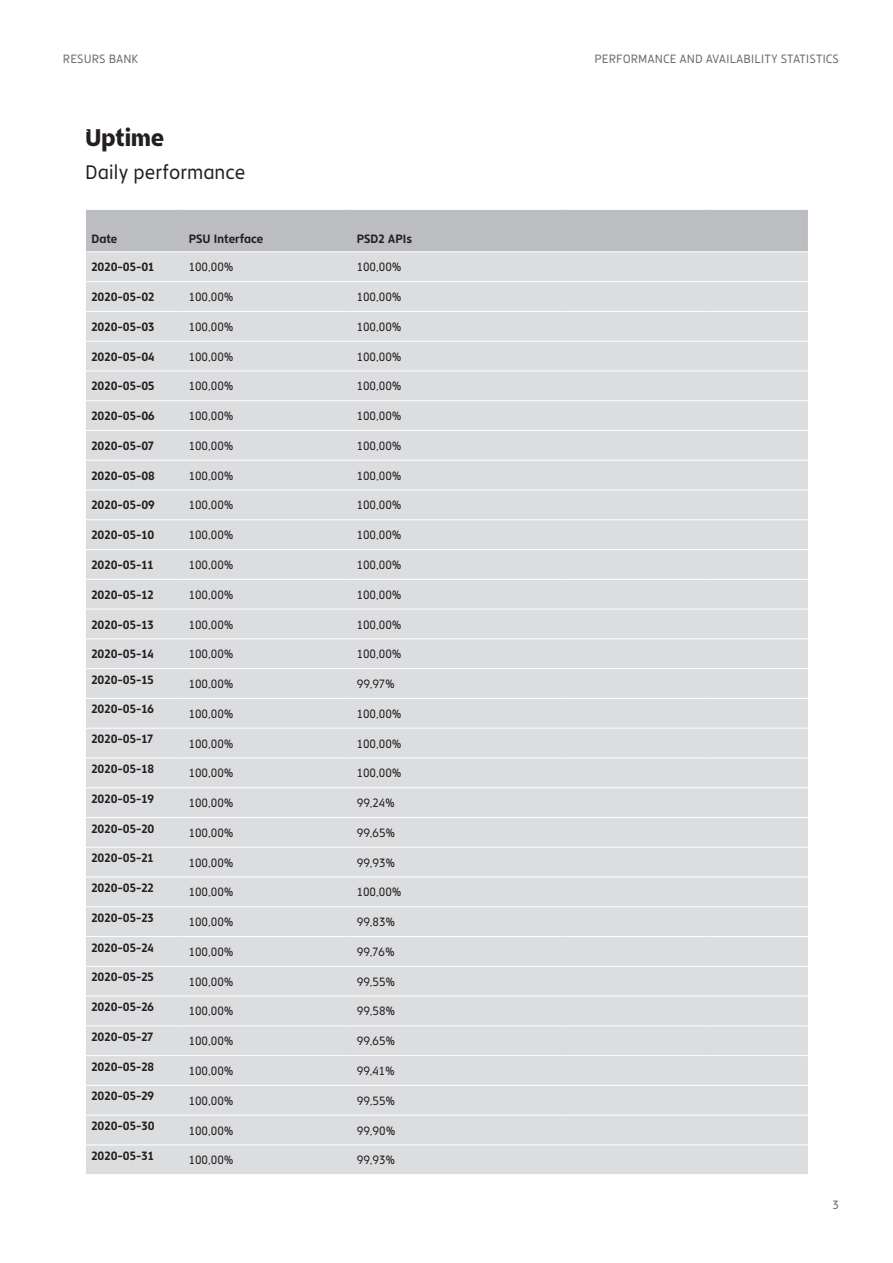
<style>
.page{position:relative;width:893px;height:1263px;background:#fff}
.page>*{position:absolute;margin:0;border:0;box-sizing:border-box;transform-origin:0 0}
.t1{font:24px "Resurs Sans Display";color:#231f20}
.t2{font:19.5px "Resurs Sans";color:#231f20}
.t3{font:12px "Resurs Sans";color:#231f20}
.t4{font:700 12px "Resurs Sans";color:#231f20}
.t5{font:12px "Resurs Sans";color:#6c6d70}
</style>
<div class="page">
<div style="left:86px;top:848px;width:722px;height:326px;background:#dcdddf"></div>
<svg style="left:86px;top:209px;width:722px;height:638px;background:#dbdbdd"></svg>
<hr style="left:183px;top:817px;width:168px;height:1px;background:#fff">
<hr style="left:351px;top:817px;width:217px;height:1px;background:#fff">
<hr style="left:568px;top:817px;width:142px;height:1px;background:#fff">
<hr style="left:710px;top:817px;width:98px;height:1px;background:#fff">
<hr style="left:85px;top:877px;width:98px;height:1px;background:#fff">
<hr style="left:183px;top:877px;width:168px;height:1px;background:#fff">
<hr style="left:351px;top:877px;width:217px;height:1px;background:#fff">
<hr style="left:568px;top:877px;width:142px;height:1px;background:#fff">
<hr style="left:710px;top:877px;width:98px;height:1px;background:#fff">
<hr style="left:85px;top:906px;width:98px;height:1px;background:#fff">
<hr style="left:183px;top:906px;width:168px;height:1px;background:#fff">
<hr style="left:351px;top:906px;width:217px;height:1px;background:#fff">
<hr style="left:568px;top:906px;width:142px;height:1px;background:#fff">
<hr style="left:710px;top:906px;width:98px;height:1px;background:#fff">
<hr style="left:85px;top:936px;width:98px;height:1px;background:#fff">
<hr style="left:183px;top:936px;width:168px;height:1px;background:#fff">
<hr style="left:351px;top:936px;width:217px;height:1px;background:#fff">
<hr style="left:568px;top:936px;width:142px;height:1px;background:#fff">
<hr style="left:710px;top:936px;width:98px;height:1px;background:#fff">
<hr style="left:85px;top:966px;width:98px;height:1px;background:#fff">
<hr style="left:183px;top:966px;width:168px;height:1px;background:#fff">
<hr style="left:351px;top:966px;width:217px;height:1px;background:#fff">
<hr style="left:568px;top:966px;width:142px;height:1px;background:#fff">
<hr style="left:710px;top:966px;width:98px;height:1px;background:#fff">
<hr style="left:85px;top:996px;width:98px;height:1px;background:#fff">
<hr style="left:183px;top:996px;width:168px;height:1px;background:#fff">
<hr style="left:351px;top:996px;width:217px;height:1px;background:#fff">
<hr style="left:568px;top:996px;width:142px;height:1px;background:#fff">
<hr style="left:710px;top:996px;width:98px;height:1px;background:#fff">
<hr style="left:85px;top:1025px;width:98px;height:1px;background:#fff">
<hr style="left:183px;top:1025px;width:168px;height:1px;background:#fff">
<hr style="left:351px;top:1025px;width:217px;height:1px;background:#fff">
<hr style="left:568px;top:1025px;width:142px;height:1px;background:#fff">
<hr style="left:710px;top:1025px;width:98px;height:1px;background:#fff">
<hr style="left:85px;top:1055px;width:98px;height:1px;background:#fff">
<hr style="left:183px;top:1055px;width:168px;height:1px;background:#fff">
<hr style="left:351px;top:1055px;width:217px;height:1px;background:#fff">
<hr style="left:568px;top:1055px;width:142px;height:1px;background:#fff">
<hr style="left:710px;top:1055px;width:98px;height:1px;background:#fff">
<hr style="left:85px;top:1085px;width:98px;height:1px;background:#fff">
<hr style="left:183px;top:1085px;width:168px;height:1px;background:#fff">
<hr style="left:351px;top:1085px;width:217px;height:1px;background:#fff">
<hr style="left:568px;top:1085px;width:142px;height:1px;background:#fff">
<hr style="left:710px;top:1085px;width:98px;height:1px;background:#fff">
<hr style="left:85px;top:1115px;width:98px;height:1px;background:#fff">
<hr style="left:183px;top:1115px;width:168px;height:1px;background:#fff">
<hr style="left:351px;top:1115px;width:217px;height:1px;background:#fff">
<hr style="left:568px;top:1115px;width:142px;height:1px;background:#fff">
<hr style="left:710px;top:1115px;width:98px;height:1px;background:#fff">
<hr style="left:85px;top:1144px;width:98px;height:1px;background:#fff">
<hr style="left:183px;top:1144px;width:168px;height:1px;background:#fff">
<hr style="left:351px;top:1144px;width:217px;height:1px;background:#fff">
<hr style="left:568px;top:1144px;width:142px;height:1px;background:#fff">
<hr style="left:710px;top:1144px;width:98px;height:1px;background:#fff">
<p class="t5" style="left:63px;top:51px;width:77px">RESURS BANK</p>
<p class="t1" style="left:85px;top:122px;width:81px">Uptime</p>
<p class="t2" style="left:85px;top:160px;width:162px">Daily performance</p>
<p class="t4" style="left:91px;top:232px;width:28px">Date</p>
<p class="t4" style="left:189px;top:232px;width:76px">PSU Interface</p>
<p class="t4" style="left:357px;top:232px;width:57px">PSD2 APIs</p>
<p class="t4" style="left:91px;top:260px;width:64px">2020-05-01</p>
<p class="t3" style="left:189px;top:260px;width:46px">100,00%</p>
<p class="t3" style="left:357px;top:260px;width:46px">100,00%</p>
<p class="t4" style="left:91px;top:289px;width:65px">2020-05-02</p>
<p class="t3" style="left:189px;top:289px;width:46px">100,00%</p>
<p class="t3" style="left:357px;top:289px;width:46px">100,00%</p>
<p class="t4" style="left:91px;top:319px;width:65px">2020-05-03</p>
<p class="t3" style="left:189px;top:319px;width:46px">100,00%</p>
<p class="t3" style="left:357px;top:319px;width:46px">100,00%</p>
<p class="t4" style="left:91px;top:349px;width:64px">2020-05-04</p>
<p class="t3" style="left:189px;top:349px;width:46px">100,00%</p>
<p class="t3" style="left:357px;top:349px;width:46px">100,00%</p>
<p class="t4" style="left:91px;top:379px;width:64px">2020-05-05</p>
<p class="t3" style="left:189px;top:379px;width:46px">100,00%</p>
<p class="t3" style="left:357px;top:379px;width:46px">100,00%</p>
<p class="t4" style="left:91px;top:408px;width:65px">2020-05-06</p>
<p class="t3" style="left:189px;top:408px;width:46px">100,00%</p>
<p class="t3" style="left:357px;top:408px;width:46px">100,00%</p>
<p class="t4" style="left:91px;top:438px;width:64px">2020-05-07</p>
<p class="t3" style="left:189px;top:438px;width:46px">100,00%</p>
<p class="t3" style="left:357px;top:438px;width:46px">100,00%</p>
<p class="t4" style="left:91px;top:468px;width:65px">2020-05-08</p>
<p class="t3" style="left:189px;top:468px;width:46px">100,00%</p>
<p class="t3" style="left:357px;top:468px;width:46px">100,00%</p>
<p class="t4" style="left:91px;top:498px;width:65px">2020-05-09</p>
<p class="t3" style="left:189px;top:498px;width:46px">100,00%</p>
<p class="t3" style="left:357px;top:498px;width:46px">100,00%</p>
<p class="t4" style="left:91px;top:527px;width:64px">2020-05-10</p>
<p class="t3" style="left:189px;top:528px;width:46px">100,00%</p>
<p class="t3" style="left:357px;top:528px;width:46px">100,00%</p>
<p class="t4" style="left:91px;top:557px;width:64px">2020-05-11</p>
<p class="t3" style="left:189px;top:557px;width:46px">100,00%</p>
<p class="t3" style="left:357px;top:557px;width:46px">100,00%</p>
<p class="t4" style="left:91px;top:587px;width:64px">2020-05-12</p>
<p class="t3" style="left:189px;top:587px;width:46px">100,00%</p>
<p class="t3" style="left:357px;top:587px;width:46px">100,00%</p>
<p class="t4" style="left:91px;top:617px;width:64px">2020-05-13</p>
<p class="t3" style="left:189px;top:617px;width:46px">100,00%</p>
<p class="t3" style="left:357px;top:617px;width:46px">100,00%</p>
<p class="t4" style="left:91px;top:646px;width:64px">2020-05-14</p>
<p class="t3" style="left:189px;top:647px;width:46px">100,00%</p>
<p class="t3" style="left:357px;top:647px;width:46px">100,00%</p>
<p class="t4" style="left:91px;top:672px;width:64px">2020-05-15</p>
<p class="t3" style="left:189px;top:676px;width:46px">100,00%</p>
<p class="t3" style="left:357px;top:676px;width:40px">99,97%</p>
<p class="t4" style="left:91px;top:702px;width:64px">2020-05-16</p>
<p class="t3" style="left:189px;top:706px;width:46px">100,00%</p>
<p class="t3" style="left:357px;top:706px;width:46px">100,00%</p>
<p class="t4" style="left:91px;top:731px;width:64px">2020-05-17</p>
<p class="t3" style="left:189px;top:736px;width:46px">100,00%</p>
<p class="t3" style="left:357px;top:736px;width:46px">100,00%</p>
<p class="t4" style="left:91px;top:761px;width:64px">2020-05-18</p>
<p class="t3" style="left:189px;top:766px;width:46px">100,00%</p>
<p class="t3" style="left:357px;top:766px;width:46px">100,00%</p>
<p class="t4" style="left:91px;top:791px;width:64px">2020-05-19</p>
<p class="t3" style="left:189px;top:795px;width:46px">100,00%</p>
<p class="t3" style="left:357px;top:795px;width:40px">99,24%</p>
<p class="t4" style="left:91px;top:821px;width:65px">2020-05-20</p>
<p class="t3" style="left:189px;top:825px;width:46px">100,00%</p>
<p class="t3" style="left:357px;top:825px;width:40px">99,65%</p>
<p class="t4" style="left:91px;top:850px;width:64px">2020-05-21</p>
<p class="t3" style="left:189px;top:855px;width:46px">100,00%</p>
<p class="t3" style="left:357px;top:855px;width:40px">99,93%</p>
<p class="t4" style="left:91px;top:880px;width:64px">2020-05-22</p>
<p class="t3" style="left:189px;top:885px;width:46px">100,00%</p>
<p class="t3" style="left:357px;top:885px;width:46px">100,00%</p>
<p class="t4" style="left:91px;top:910px;width:64px">2020-05-23</p>
<p class="t3" style="left:189px;top:914px;width:46px">100,00%</p>
<p class="t3" style="left:357px;top:914px;width:40px">99,83%</p>
<p class="t4" style="left:91px;top:940px;width:64px">2020-05-24</p>
<p class="t3" style="left:189px;top:944px;width:46px">100,00%</p>
<p class="t3" style="left:357px;top:944px;width:40px">99,76%</p>
<p class="t4" style="left:91px;top:970px;width:64px">2020-05-25</p>
<p class="t3" style="left:189px;top:974px;width:46px">100,00%</p>
<p class="t3" style="left:357px;top:974px;width:40px">99,55%</p>
<p class="t4" style="left:91px;top:999px;width:64px">2020-05-26</p>
<p class="t3" style="left:189px;top:1004px;width:46px">100,00%</p>
<p class="t3" style="left:357px;top:1004px;width:40px">99,58%</p>
<p class="t4" style="left:91px;top:1029px;width:64px">2020-05-27</p>
<p class="t3" style="left:189px;top:1034px;width:46px">100,00%</p>
<p class="t3" style="left:357px;top:1034px;width:40px">99,65%</p>
<p class="t4" style="left:91px;top:1059px;width:64px">2020-05-28</p>
<p class="t3" style="left:189px;top:1063px;width:46px">100,00%</p>
<p class="t3" style="left:357px;top:1063px;width:40px">99,41%</p>
<p class="t4" style="left:91px;top:1089px;width:64px">2020-05-29</p>
<p class="t3" style="left:189px;top:1093px;width:46px">100,00%</p>
<p class="t3" style="left:357px;top:1093px;width:40px">99,55%</p>
<p class="t4" style="left:91px;top:1118px;width:65px">2020-05-30</p>
<p class="t3" style="left:189px;top:1123px;width:46px">100,00%</p>
<p class="t3" style="left:357px;top:1123px;width:40px">99,90%</p>
<p class="t4" style="left:91px;top:1148px;width:64px">2020-05-31</p>
<p class="t3" style="left:189px;top:1153px;width:46px">100,00%</p>
<p class="t3" style="left:357px;top:1153px;width:40px">99,93%</p>
<p class="t5" style="left:594px;top:51px;width:246px">PERFORMANCE AND AVAILABILITY STATISTICS</p>
<p class="t5" style="left:833px;top:1197px;width:8px">3</p>
</div>
